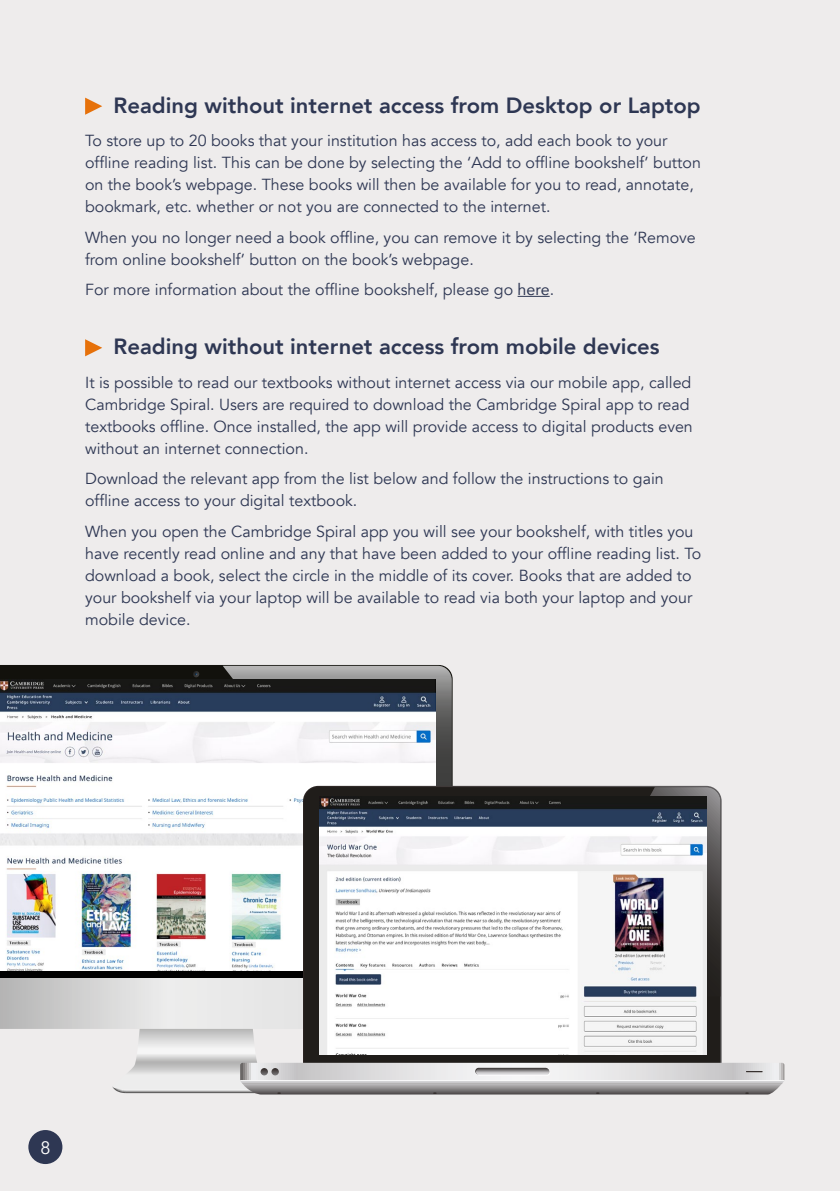
<style>
.page{position:relative;width:840px;height:1191px;background:#fff}
.page>*{position:absolute;margin:0;border:0;box-sizing:border-box;transform-origin:0 0}
.t1{font:800 22px "Avenir";color:#2e3753}
.t2{font:18px "Avenir";color:#fff}
.t3{font:16px/22px "Avenir";color:#2e3753}
.s1{font-style:inherit}
</style>
<div class="page">
<div style="left:0;top:0;width:839px;height:1191px;background:#eeecec"></div>
<div style="left:28px;top:1130px;width:34px;height:34px;background:#2e3753;border-radius:50%"></div>
<hr style="left:517px;top:296px;width:32px;height:1px;background:#2e3753">
<svg style="left:85px;top:98px;width:17px;height:17px"></svg>
<svg style="left:85px;top:339px;width:17px;height:17px"></svg>
<svg style="left:0;top:665px;width:452px;height:121px;background:#171611"></svg>
<svg style="left:193px;top:671px;width:6px;height:6px"></svg>
<svg style="left:222px;top:666px;width:229px;height:120px;background:#8a8a89"></svg>
<img style="left:0;top:679px;width:435px;height:108px">
<svg style="left:0;top:787px;width:784px;height:307px"></svg>
<img style="left:320px;top:796px;width:386px;height:258px">
<h1 class="t1" style="left:113px;top:88px;width:588px">Reading without internet access from Desktop or Laptop</h1>
<p class="t3" style="left:85px;top:130px;width:617px">To store up to 20 books that your institution has access to, add each book to your offline reading list. This can be done by selecting the ‘Add to offline bookshelf’ button on the book’s webpage. These books will then be available for you to read, annotate, bookmark, etc. whether or not you are connected to the internet.</p>
<p class="t3" style="left:85px;top:226px;width:611px">When you no longer need a book offline, you can remove it by selecting the ‘Remove from online bookshelf’ button on the book’s webpage.</p>
<p class="t3" style="left:85px;top:279px;width:470px">For more information about the offline bookshelf, please go <span class="s1">here</span>.</p>
<h1 class="t1" style="left:113px;top:329px;width:547px">Reading without internet access from mobile devices</h1>
<p class="t3" style="left:85px;top:371px;width:609px">It is possible to read our textbooks without internet access via our mobile app, called Cambridge Spiral. Users are required to download the Cambridge Spiral app to read textbooks offline. Once installed, the app will provide access to digital products even without an internet connection.</p>
<p class="t3" style="left:85px;top:468px;width:579px">Download the relevant app from the list below and follow the instructions to gain offline access to your digital textbook.</p>
<p class="t3" style="left:85px;top:520px;width:617px">When you open the Cambridge Spiral app you will see your bookshelf, with titles you have recently read online and any that have been added to your offline reading list. To download a book, select the circle in the middle of its cover. Books that are added to your bookshelf via your laptop will be available to read via both your laptop and your mobile device.</p>
<p class="t2" style="left:40px;top:1137px;width:12px">8</p>
</div>
